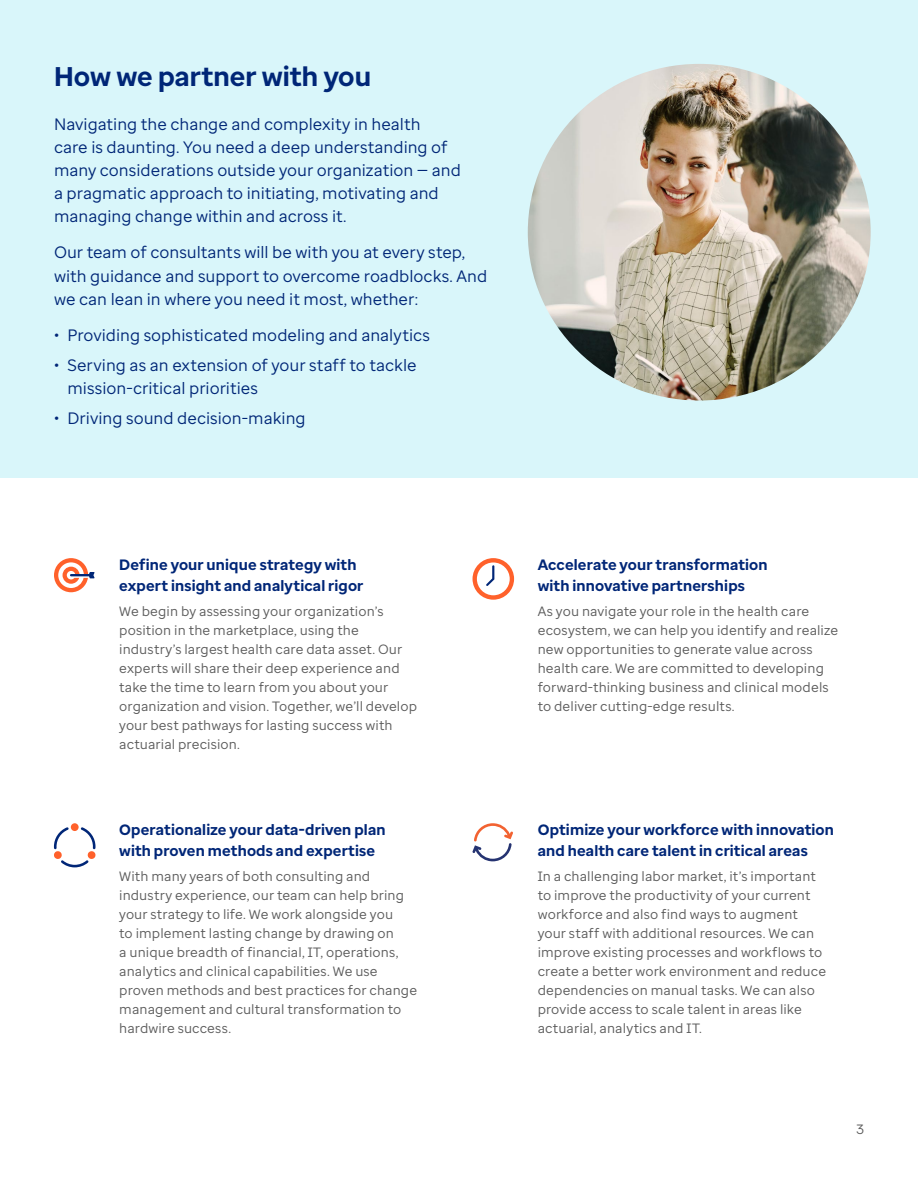
<style>
.page{position:relative;width:918px;height:1188px;background:#fff}
.page>*{position:absolute;margin:0;border:0;box-sizing:border-box;transform-origin:0 0}
.t1{font:700 27px "Optum Sans";color:#002677}
.t2{font:16.5px/23.1px "Optum Sans";color:#002677}
.t3{font:700 15px/21px "Optum Sans";letter-spacing:.01em;color:#002677}
.t4{font:13.5px/18.9px "Optum Sans";letter-spacing:.01em;color:#5a5a5a}
</style>
<div class="page">
<div style="left:0;top:0;width:918px;height:477px;background:#d9f6fa"></div>
<svg style="left:54px;top:558px;width:40px;height:34px"></svg>
<div style="left:71px;top:823px;width:8px;height:8px;background:#ff612b;border-radius:50%"></div>
<svg style="left:54px;top:827px;width:42px;height:40px"></svg>
<svg style="left:473px;top:558px;width:41px;height:42px"></svg>
<svg style="left:473px;top:823px;width:40px;height:38px"></svg>
<img style="left:528px;top:64px;width:343px;height:337px">
<h1 class="t1" style="left:54px;top:59px;width:319px">How we partner with you</h1>
<p class="t2" style="left:54px;top:112px;width:409px">Navigating the change and complexity in health<br>care is daunting. You need a deep understanding of many considerations outside your organization — and a pragmatic approach to initiating, motivating and managing change within and across it.</p>
<p class="t2" style="left:54px;top:241px;width:435px">Our team of consultants will be with you at every step, with guidance and support to overcome roadblocks. And we can lean in where you need it most, whether:</p>
<p class="t2" style="left:54px;top:324px;width:377px">• Providing sophisticated modeling and analytics</p>
<p class="t2" style="left:67px;top:354px;width:351px;text-indent:-13px">• Serving as an extension of your staff to tackle mission‑critical priorities</p>
<p class="t2" style="left:54px;top:407px;width:253px">• Driving sound decision-making</p>
<p class="t3" style="left:119px;top:554px;width:246px">Define your unique strategy with expert insight and analytical rigor</p>
<p class="t4" style="left:119px;top:602px;width:299px">We begin by assessing your organization’s position in the marketplace, using the industry’s largest health care data asset. Our experts will share their deep experience and take the time to learn from you about your organization and vision. Together, we’ll develop your best pathways for lasting success with actuarial precision.</p>
<p class="t3" style="left:119px;top:819px;width:268px">Operationalize your data-driven plan with proven methods and expertise</p>
<p class="t4" style="left:119px;top:867px;width:299px">With many years of both consulting and industry experience, our team can help bring your strategy to life. We work alongside you<br>to implement lasting change by drawing on<br>a unique breadth of financial, IT, operations, analytics and clinical capabilities. We use proven methods and best practices for change management and cultural transformation to hardwire success.</p>
<p class="t3" style="left:538px;top:554px;width:232px">Accelerate your transformation with innovative partnerships</p>
<p class="t4" style="left:538px;top:602px;width:302px">As you navigate your role in the health care ecosystem, we can help you identify and realize new opportunities to generate value across health care. We are committed to developing forward-thinking business and clinical models to deliver cutting-edge results.</p>
<p class="t3" style="left:538px;top:819px;width:298px">Optimize your workforce with innovation and health care talent in critical areas</p>
<p class="t4" style="left:538px;top:867px;width:290px">In a challenging labor market, it’s important to improve the productivity of your current workforce and also find ways to augment your staff with additional resources. We can improve existing processes and workflows to create a better work environment and reduce dependencies on manual tasks. We can also provide access to scale talent in areas like actuarial, analytics and IT.</p>
<p class="t4" style="left:856px;top:1120px;width:9px">3</p>
</div>
